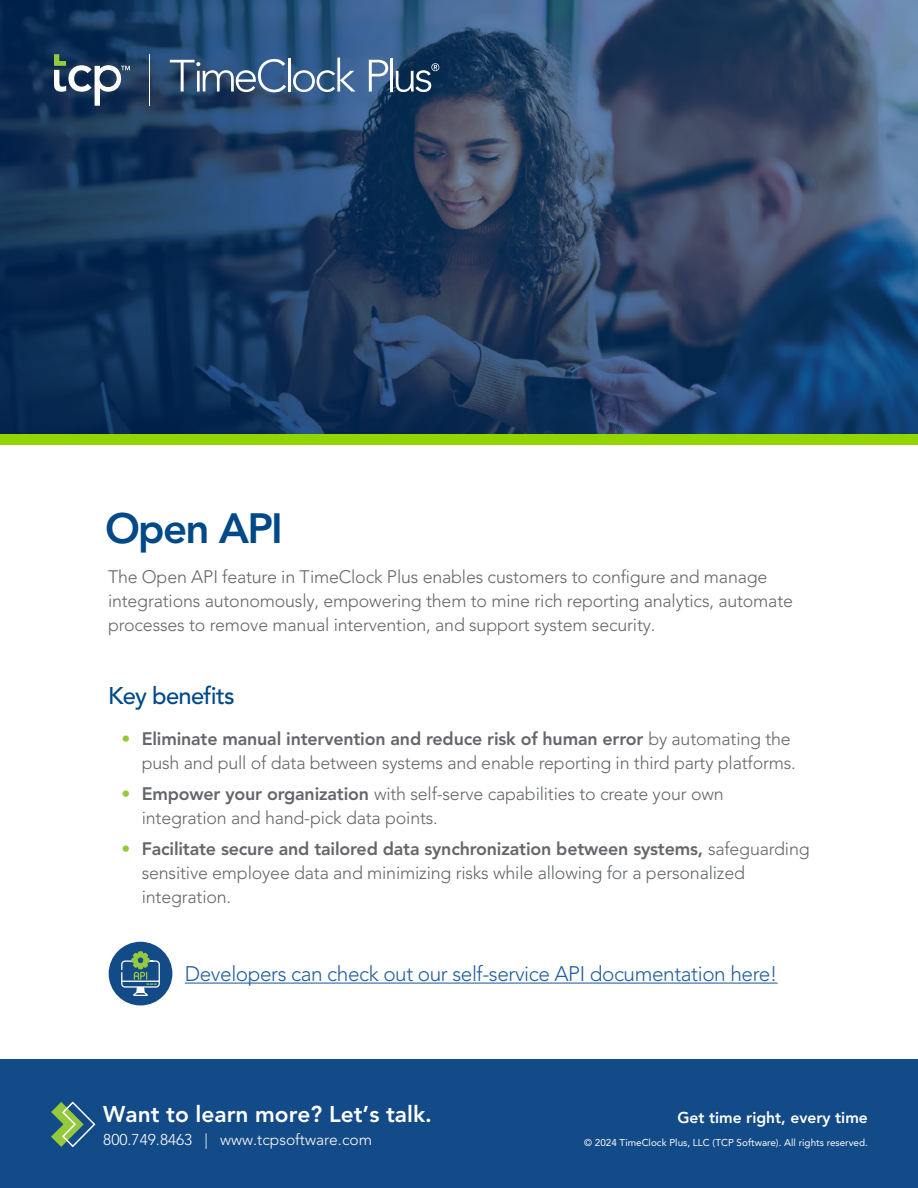
<style>
.page{position:relative;width:918px;height:1188px;background:#fff}
.page>*{position:absolute;margin:0;border:0;box-sizing:border-box;transform-origin:0 0}
.t1{font:800 42px "Avenir LT Pro";letter-spacing:-.04em;color:#004989}
.t2{font:500 24px "Avenir LT Pro";letter-spacing:-.03em;color:#004989}
.t3{font:800 22.65px "Avenir LT Pro";color:#fff}
.t4{font:300 21px "Avenir LT Pro";letter-spacing:-.02em;color:#215e9e}
.t5{font:300 18px/24px "Avenir LT Pro";letter-spacing:-.01em;color:#63666a}
.t6{font:300 15.6px "Avenir LT Pro";color:#fff}
.t7{font:800 15.6px "Avenir LT Pro";color:#fff}
.t8{font:9.9px "Avenir LT Pro";color:#fff}
.s1{color:#95c93d}
.s2{font-weight:800}
</style>
<div class="page">
<svg style="left:0;top:0;width:918px;height:434px;background:#254266"></svg>
<div style="left:0;top:434px;width:918px;height:11px;background:#93d500"></div>
<svg style="left:170px;top:59px;width:116px;height:33px;background:#587495"></svg>
<hr style="left:288px;top:58px;width:3px;height:34px;background:#fff">
<svg style="left:293px;top:58px;width:63px;height:34px;background:#5b7ca2"></svg>
<svg style="left:369px;top:60px;width:19px;height:32px"></svg>
<hr style="left:390px;top:58px;width:3px;height:34px;background:#fff">
<svg style="left:396px;top:63px;width:43px;height:29px"></svg>
<hr style="left:150px;top:54px;width:1px;height:52px;background:#fff">
<svg style="left:54px;top:54px;width:76px;height:52px"></svg>
<div style="left:0;top:1060px;width:918px;height:128px;background:#134a88"></div>
<svg style="left:51px;top:1101px;width:45px;height:47px"></svg>
<hr style="left:185px;top:983px;width:593px;height:1px;background:#215e9e">
<div style="left:109px;top:942px;width:63px;height:63px;background:#134a88;border-radius:50%"></div>
<svg style="left:121px;top:951px;width:39px;height:45px"></svg>
<h1 class="t1" style="left:105px;top:504px;width:179px">Open API</h1>
<p class="t5" style="left:108px;top:565px;width:687px">The Open API feature in TimeClock Plus enables customers to configure and manage integrations autonomously, empowering them to mine rich reporting analytics, automate processes to remove manual intervention, and support system security.</p>
<h2 class="t2" style="left:108px;top:682px;width:128px">Key benefits</h2>
<p class="t5" style="left:122px;top:727px;width:676px;text-align:right"><span class="s1">•</span> <span class="s2">Eliminate manual intervention and reduce risk of human error</span> by automating the push and pull of data between systems and enable reporting in third party platforms.</p>
<p class="t5" style="left:142px;top:782px;width:584px;text-indent:-20px"><span class="s1">•</span> <span class="s2">Empower your organization</span> with self-serve capabilities to create your own integration and hand-pick data points.</p>
<p class="t5" style="left:142px;top:836px;width:669px;text-indent:-20px"><span class="s1">•</span> <span class="s2">Facilitate secure and tailored data synchronization between systems,</span> safeguarding sensitive employee data and minimizing risks while allowing for a personalized integration.</p>
<p class="t4" style="left:185px;top:961px;width:594px">Developers can check out our self-service API documentation here!</p>
<p class="t3" style="left:103px;top:1101px;width:330px">Want to learn more? Let’s talk.</p>
<p class="t6" style="left:103px;top:1131px;width:270px">800.749.8463 | www.tcpsoftware.com</p>
<p class="t7" style="left:677px;top:1109px;width:192px">Get time right, every time</p>
<p class="t8" style="left:584px;top:1137px;width:285px">© 2024 TimeClock Plus, LLC (TCP Software). All rights reserved.</p>
</div>
